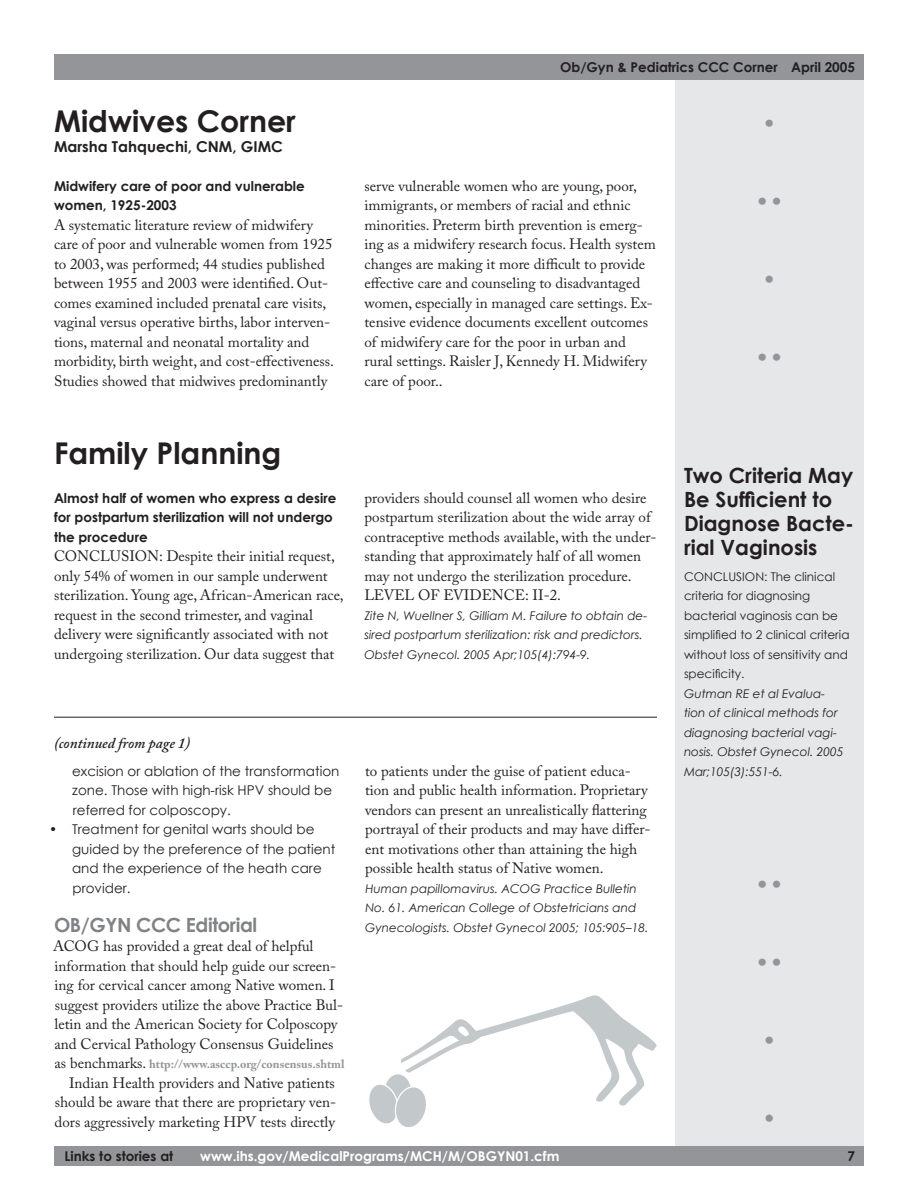
<style>
.page{position:relative;width:918px;height:1188px;background:#fff}
.page>*{position:absolute;margin:0;border:0;box-sizing:border-box;transform-origin:0 0}
.head_1{font:700 30px "Century Gothic";color:#231f20}
.vertical_leaders{font:700 24px "Century Gothic";color:#939598}
.head_2{font:700 21px/24px "Century Gothic";color:#231f20}
.body_1_head__century_gothic{font:700 19.5px "Century Gothic";letter-spacing:-.02em;color:#808285}
.body_1__caslon_pro{font:15px/19.5px "Adobe Caslon Pro";color:#231f20}
.body_1__caslon_pro__p2{font:15px/19.5px "Adobe Caslon Pro";color:#231f20;text-align:justify}
.head_3{font:700 15px "Century Gothic";color:#231f20}
.jump_line_to{font:italic 600 15px "Adobe Caslon Pro";color:#231f20}
.body_1__caslon_pro__bullet_hanging{font:13.5px/19.5px "Century Gothic";color:#231f20}
.body_1_subhead{font:700 13.5px/19.5px "Century Gothic";color:#231f20}
.t1{font:700 13.5px "Century Gothic";color:#fff}
.footer-right{font:700 13.5px "Century Gothic";color:#231f20}
.body_reference{font:italic 12px/19.5px "Century Gothic";color:#231f20}
.sidebar{font:12px/19.5px "Century Gothic";color:#231f20}
.body_1__caslon_pro-2{font:700 12px "Adobe Caslon Pro";color:#939598}
.s1{font-weight:400;font-size:15px;color:#231f20}
</style>
<div class="page">
<svg style="left:369px;top:995px;width:288px;height:131px"></svg>
<div style="left:675px;top:54px;width:189px;height:1104px;background:#e6e7e9"></div>
<div style="left:54px;top:54px;width:810px;height:26px;background:#939598"></div>
<div style="left:54px;top:1146px;width:810px;height:19px;background:#939598"></div>
<hr style="left:54px;top:717px;width:603px;height:1px;background:#231f20">
<p class="head_1" style="left:54px;top:98px;width:243px">Midwives Corner</p>
<p class="head_3" style="left:54px;top:135px;width:230px">Marsha Tahquechi, CNM, GIMC</p>
<p class="body_1_subhead" style="left:54px;top:175px;width:252px">Midwifery care of poor and vulnerable women, 1925-2003</p>
<p class="body_1__caslon_pro" style="left:54px;top:215px;width:282px">A systematic literature review of midwifery care of poor and vulnerable women from 1925 to 2003, was performed; 44 studies published between 1955 and 2003 were identified. Out&shy;comes examined included prenatal care visits, vaginal versus operative births, labor interven&shy;tions, maternal and neonatal mortality and morbidity, birth weight, and cost-effectiveness.<br>Studies showed that midwives predominantly</p>
<p class="body_1_subhead" style="left:560px;top:57px;width:296px">Ob/Gyn &amp; Pediatrics CCC Corner April 2005</p>
<p class="body_1__caslon_pro" style="left:364px;top:176px;width:293px">serve vulnerable women who are young, poor, immigrants, or members of racial and ethnic minorities. Preterm birth prevention is emerg&shy;ing as a midwifery research focus. Health system changes are making it more difficult to provide effective care and counseling to disadvantaged women, especially in managed care settings. Ex&shy;tensive evidence documents excellent outcomes of midwifery care for the poor in urban and rural settings. Raisler J, Kennedy H. Midwifery care of poor..</p>
<p class="vertical_leaders" style="left:762px;top:105px;width:16px">•</p>
<p class="vertical_leaders" style="left:755px;top:183px;width:30px">••</p>
<p class="vertical_leaders" style="left:762px;top:261px;width:16px">•</p>
<p class="vertical_leaders" style="left:755px;top:339px;width:30px">••</p>
<p class="head_1" style="left:54px;top:430px;width:229px">Family Planning</p>
<p class="body_1_subhead" style="left:54px;top:487px;width:284px">Almost half of women who express a desire for postpartum sterilization will not undergo the procedure</p>
<p class="body_1__caslon_pro" style="left:54px;top:546px;width:291px">CONCLUSION: Despite their initial request, only 54% of women in our sample underwent sterilization. Young age, African-American race, request in the second trimester, and vaginal delivery were significantly associated with not undergoing sterilization. Our data suggest that</p>
<p class="body_1__caslon_pro" style="left:364px;top:488px;width:294px">providers should counsel all women who desire postpartum sterilization about the wide array of contraceptive methods available, with the under&shy;standing that approximately half of all women may not undergo the sterilization procedure.<br>LEVEL OF EVIDENCE: II-2.</p>
<p class="body_reference" style="left:364px;top:605px;width:284px">Zite N, Wuellner S, Gilliam M. Failure to obtain de&shy;sired postpartum sterilization: risk and predictors.<br>Obstet Gynecol. 2005 Apr;105(4):794-9.</p>
<p class="jump_line_to" style="left:54px;top:734px;width:138px">(continued from page 1)</p>
<p class="body_1__caslon_pro__bullet_hanging" style="left:72px;top:761px;width:269px">excision or ablation of the transformation zone. Those with high-risk HPV should be referred for colposcopy.</p>
<p class="body_1__caslon_pro__bullet_hanging" style="left:72px;top:819px;width:265px;text-indent:-23px">• Treatment for genital warts should be guided by the preference of the patient and the experience of the heath care provider.</p>
<p class="body_1_head__century_gothic" style="left:54px;top:910px;width:205px">OB/GYN CCC Editorial</p>
<p class="body_1__caslon_pro" style="left:53px;top:936px;width:291px">ACOG has provided a great deal of helpful information that should help guide our screen&shy;ing for cervical cancer among Native women. I suggest providers utilize the above Practice Bul&shy;letin and the American Society for Colposcopy and Cervical Pathology Consensus Guidelines</p>
<p class="body_1__caslon_pro-2" style="left:55px;top:1057px;width:292px"><span class="s1">as benchmarks.</span> http://www.asccp.org/consensus.shtml</p>
<p class="body_1__caslon_pro__p2" style="left:55px;top:1073px;width:283px;text-indent:14px">Indian Health providers and Native patients should be aware that there are proprietary ven&shy;dors aggressively marketing HPV tests directly</p>
<p class="body_1__caslon_pro__p2" style="left:365px;top:761px;width:287px;text-align:left">to patients under the guise of patient educa&shy;tion and public health information. Proprietary vendors can present an unrealistically flattering portrayal of their products and may have differ&shy;ent motivations other than attaining the high possible health status of Native women.</p>
<p class="body_reference" style="left:365px;top:878px;width:285px">Human papillomavirus. ACOG Practice Bulletin<br>No. 61. American College of Obstetricians and<br>Gynecologists. Obstet Gynecol 2005; 105:905–18.</p>
<p class="head_2" style="left:684px;top:462px;width:172px">Two Criteria May<br>Be Sufficient to<br>Diagnose Bacte&shy;rial Vaginosis</p>
<p class="sidebar" style="left:684px;top:566px;width:167px">CONCLUSION: The clinical criteria for diagnosing bacterial vaginosis can be simplified to 2 clinical criteria without loss of sensitivity and specificity.</p>
<p class="body_reference" style="left:684px;top:683px;width:161px">Gutman RE et al Evalua&shy;tion of clinical methods for diagnosing bacterial vagi&shy;nosis. Obstet Gynecol. 2005<br>Mar;105(3):551-6.</p>
<p class="vertical_leaders" style="left:755px;top:866px;width:30px">••</p>
<p class="vertical_leaders" style="left:755px;top:944px;width:30px">••</p>
<p class="vertical_leaders" style="left:762px;top:1022px;width:16px">•</p>
<p class="vertical_leaders" style="left:762px;top:1100px;width:16px">•</p>
<p class="body_1_subhead" style="left:64px;top:1146px;width:110px">Links to stories at</p>
<p class="t1" style="left:200px;top:1146px;width:361px">www.ihs.gov/MedicalPrograms/MCH/M/OBGYN01.cfm</p>
<p class="footer-right" style="left:847px;top:1146px;width:9px">7</p>
</div>
